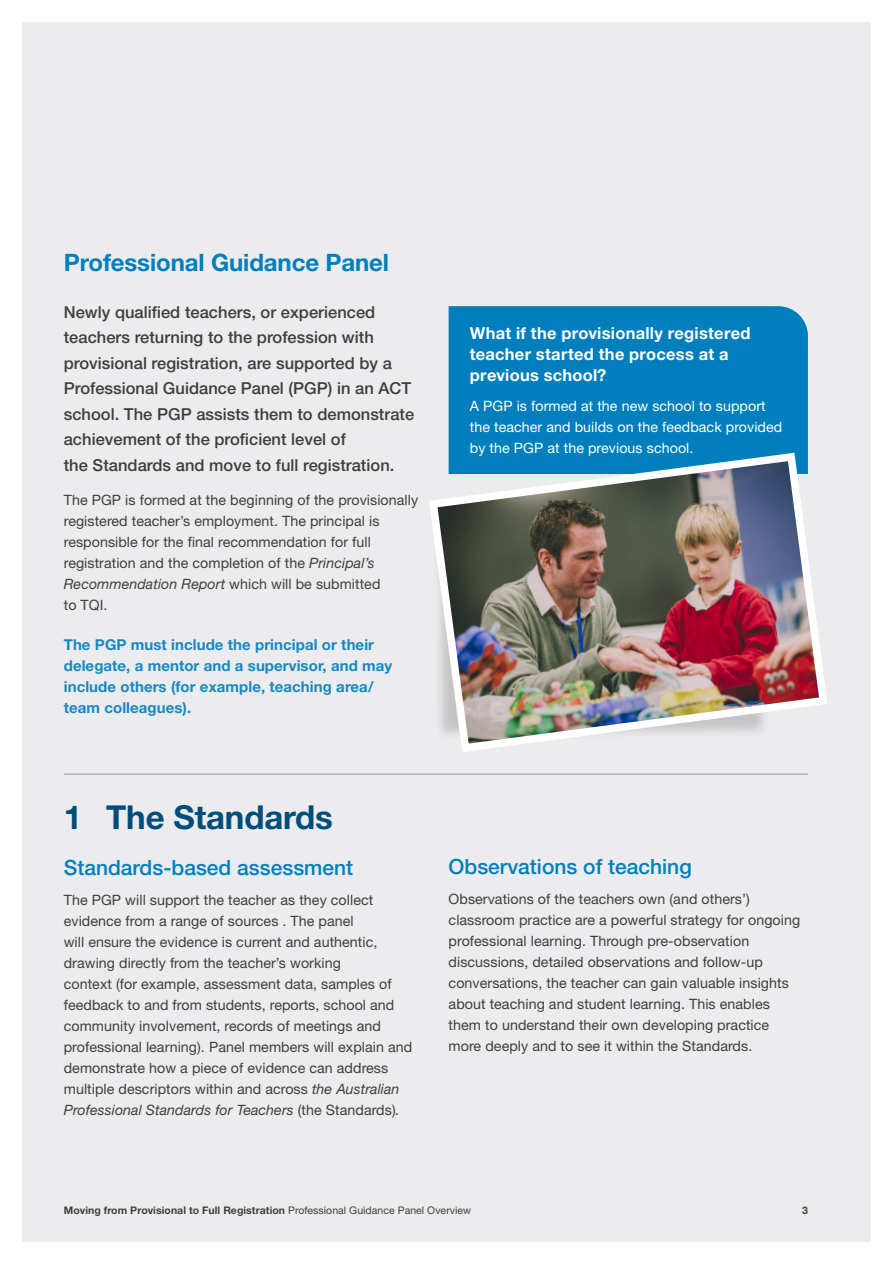
<style>
.page{position:relative;width:893px;height:1263px;background:#fff}
.page>*{position:absolute;margin:0;border:0;box-sizing:border-box;transform-origin:0 0}
.H1_-_TQI{font:700 33px "Helvetica Neue LT Pro";letter-spacing:-.005em;color:#004d7b}
.H2_-_TQI{font:700 24px "Helvetica Neue LT Pro";letter-spacing:-.005em;color:#007fbc}
.H3_-_TQI{font:500 21px "Helvetica Neue LT Pro";color:#007fbc}
.Large_Para{font:500 16.5px/25.5px "Helvetica Neue LT Pro";color:#3e3e3f}
.H4_-_TQI{font:700 16.5px/21px "Helvetica Neue LT Pro";letter-spacing:.015em;color:#fff}
.H4_with_no_header{font:700 15px/21px "Helvetica Neue LT Pro";letter-spacing:.005em;color:#1788c2}
.Body_Copy_TQI{font:14.25px/21px "Helvetica Neue LT Pro";letter-spacing:.005em;color:#3e3e3f}
.Body_Copy_TQI-2{font:14.25px/21px "Helvetica Neue LT Pro";letter-spacing:.005em;color:#fff}
.t1{font:700 10.5px "Helvetica Neue LT Pro";letter-spacing:.005em;color:#3e3e3f}
.s1{font-style:italic}
.s2{font-weight:400}
</style>
<div class="page">
<div style="left:22px;top:22px;width:849px;height:1219px;background:#ececee"></div>
<div style="left:449px;top:306px;width:359px;height:142px;background:#007fbc"></div>
<img style="left:429px;top:448px;width:398px;height:304px">
<hr style="left:64px;top:774px;width:744px;height:1px;background:#939598">
<p class="H2_-_TQI" style="left:64px;top:248px;width:327px">Professional Guidance Panel</p>
<p class="Large_Para" style="left:64px;top:299px;width:352px">Newly qualified teachers, or experienced teachers returning to the profession with provisional registration, are supported by a Professional Guidance Panel (PGP) in an ACT school. The PGP assists them to demonstrate achievement of the proficient level of<br>the Standards and move to full registration.</p>
<p class="Body_Copy_TQI" style="left:64px;top:489px;width:356px">The PGP is formed at the beginning of the provisionally registered teacher’s employment. The principal is responsible for the final recommendation for full registration and the completion of the <span class="s1">Principal’s Recommendation Report</span> which will be submitted<br>to TQI.</p>
<p class="H4_with_no_header" style="left:64px;top:634px;width:330px">The PGP must include the principal or their delegate, a mentor and a supervisor, and may include others (for example, teaching area/ team colleagues).</p>
<p class="H4_-_TQI" style="left:470px;top:322px;width:282px">What if the provisionally registered teacher started the process at a previous school?</p>
<p class="Body_Copy_TQI-2" style="left:470px;top:395px;width:314px">A PGP is formed at the new school to support the teacher and builds on the feedback provided by the PGP at the previous school.</p>
<h1 class="H1_-_TQI" style="left:64px;top:797px;width:271px">1 The Standards</h1>
<p class="H3_-_TQI" style="left:64px;top:855px;width:291px">Standards-based assessment</p>
<p class="Body_Copy_TQI" style="left:64px;top:889px;width:350px">The PGP will support the teacher as they collect evidence from a range of sources . The panel<br>will ensure the evidence is current and authentic, drawing directly from the teacher’s working<br>context (for example, assessment data, samples of feedback to and from students, reports, school and community involvement, records of meetings and professional learning). Panel members will explain and demonstrate how a piece of evidence can address multiple descriptors within and across <span class="s1">the Australian Professional Standards for Teachers</span> (the Standards)<span class="s1">.</span></p>
<p class="H3_-_TQI" style="left:449px;top:854px;width:245px">Observations of teaching</p>
<p class="Body_Copy_TQI" style="left:449px;top:888px;width:353px">Observations of the teachers own (and others’) classroom practice are a powerful strategy for ongoing professional learning. Through pre-observation discussions, detailed observations and follow-up conversations, the teacher can gain valuable insights about teaching and student learning. This enables them to understand their own developing practice more deeply and to see it within the Standards.</p>
<p class="t1" style="left:64px;top:1204px;width:409px">Moving from Provisional to Full Registration <span class="s2">Professional Guidance Panel Overview</span></p>
<p class="t1" style="left:802px;top:1204px;width:7px">3</p>
</div>
